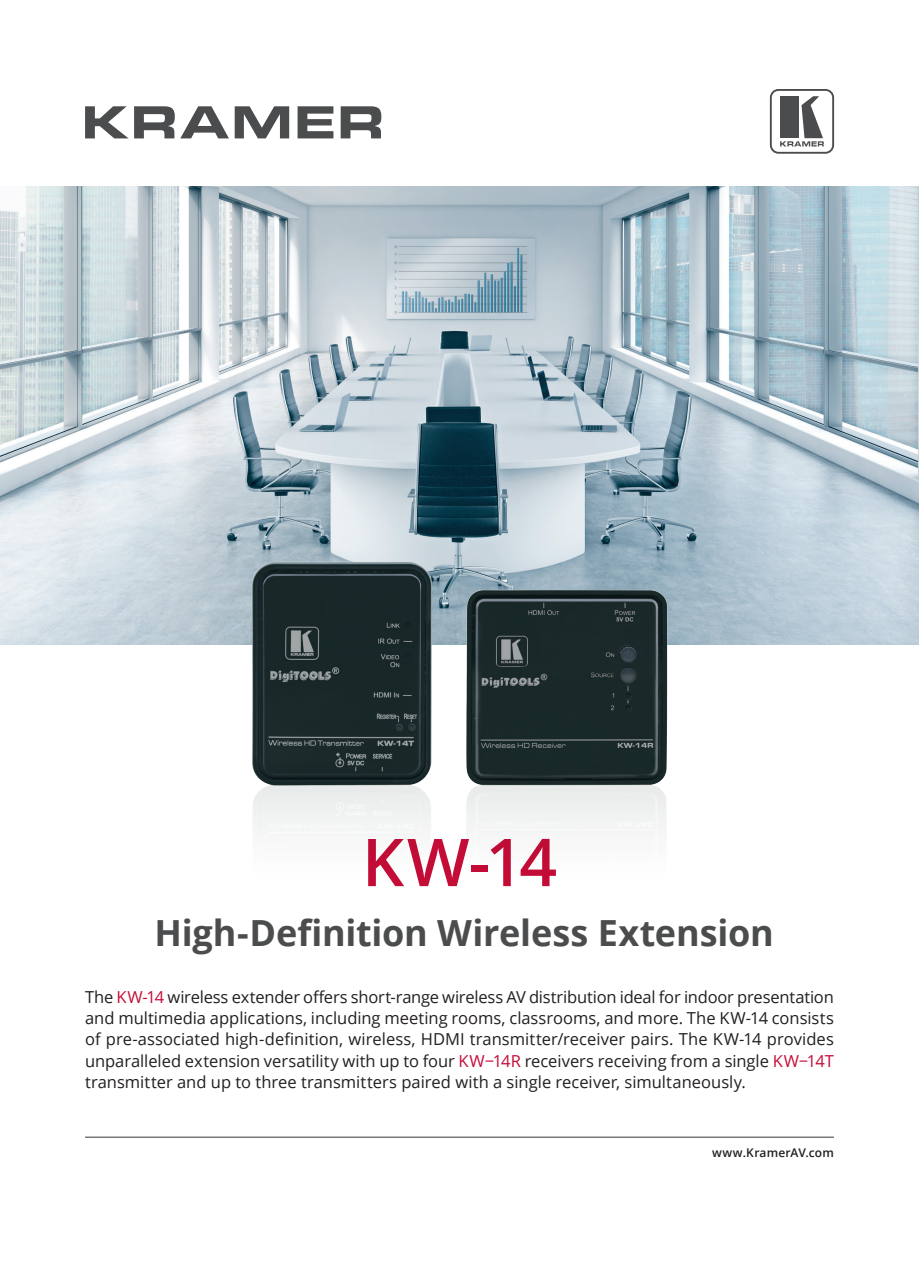
<style>
.page{position:relative;width:919px;height:1263px;background:#fff}
.page>*{position:absolute;margin:0;border:0;box-sizing:border-box;transform-origin:0 0}
.product_name{font:600 66px "Open Sans";color:#c40c37}
.t1{font:700 36px "Open Sans";letter-spacing:-.005em;color:#4b4c4d}
.TXT{font:16.5px/21px "Open Sans";color:#231f20;text-align:justify}
.kramer_web{font:600 12px "Open Sans";letter-spacing:.015em;color:#231f20}
.s1{color:#c40c37}
</style>
<div class="page">
<img style="left:0;top:186px;width:918px;height:458px">
<hr style="left:85px;top:1136px;width:748px;height:2px;background:#4b4c4d">
<svg style="left:85px;top:106px;width:296px;height:32px"></svg>
<div style="left:769px;top:89px;width:65px;height:65px;border:2px solid #4b4c4d;border-radius:8px"></div>
<svg style="left:780px;top:96px;width:43px;height:50px"></svg>
<img style="left:206px;top:523px;width:500px;height:311px">
<p class="product_name" style="left:362px;top:817px;width:196px">KW-14</p>
<p class="t1" style="left:154px;top:908px;width:621px">High-Definition Wireless Extension</p>
<p class="TXT" style="left:85px;top:986px;width:750px">The <span class="s1">KW-14</span> wireless extender offers short-range wireless AV distribution ideal for indoor presentation and multimedia applications, including meeting rooms, classrooms, and more. The KW-14 consists of pre-associated high-definition, wireless, HDMI transmitter/receiver pairs. The KW-14 provides unparalleled extension versatility with up to four <span class="s1">KW−14R</span> receivers receiving from a single <span class="s1">KW−14T </span>transmitter and up to three transmitters paired with a single receiver, simultaneously.</p>
<p class="kramer_web" style="left:712px;top:1144px;width:123px">www.KramerAV.com</p>
</div>
